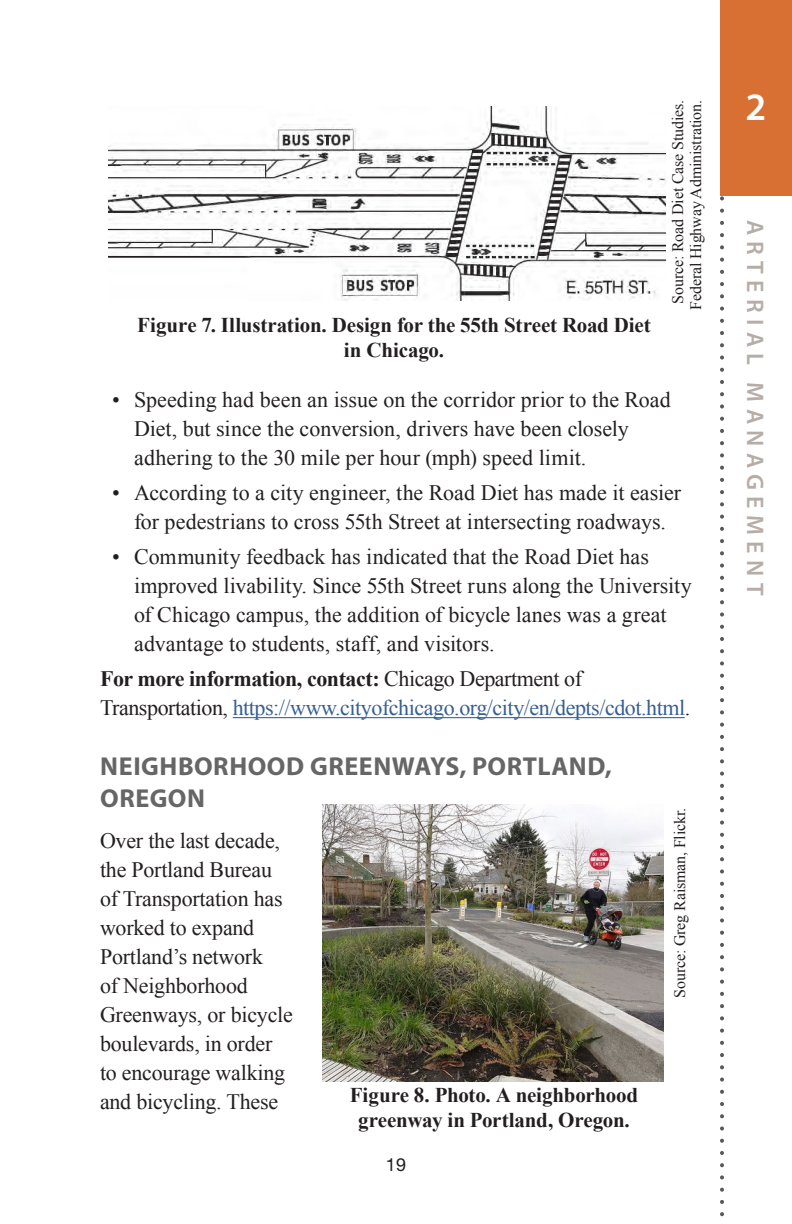
<style>
.page{position:relative;width:792px;height:1224px;background:#fff}
.page>*{position:absolute;margin:0;border:0;box-sizing:border-box;transform-origin:0 0}
.t1{font:600 38.8px "Myriad Pro";color:#fff}
.Heading_2{font:700 26px/32px "Myriad Pro";letter-spacing:.02em;color:#666}
.t2{font:600 24px "Myriad Pro";letter-spacing:.265em;color:#b7ada8}
.t3{font:22px/29px "Times New Roman";letter-spacing:-.005em;color:#231f20}
.t4{font:22px/29px "Times New Roman";letter-spacing:-.02em;color:#365f91}
.Figure_caption{font:700 21px/25.2px "Times New Roman";letter-spacing:-.01em;color:#231f20;text-align:center}
.t5{font:18px "Helvetica Neue LT Std";color:#231f20}
.t6{font:16px/18px "Times New Roman";letter-spacing:-.01em;color:#231f20;text-align:center}
.s1{font-weight:700;color:#231f20}
.s2{color:#231f20}
</style>
<div class="page">
<hr style="left:233px;top:717px;width:452px;height:1px;background:#365f91">
<img style="left:108px;top:107px;width:558px;height:194px">
<img style="left:322px;top:804px;width:342px;height:278px">
<svg style="left:720px;top:196px;width:4px;height:1021px"></svg>
<div style="left:720px;top:0;width:72px;height:196px;background:#d77032"></div>
<p class="Figure_caption" style="left:137px;top:312px;width:515px">Figure 7. Illustration. Design for the 55th Street Road Diet in Chicago.</p>
<p class="t6" style="left:668px;top:310px;width:211px;rotate:-90deg">Source: Road Diet Case Studies.<br>Federal Highway Administration.</p>
<p class="t3" style="left:134px;top:385px;width:538px;text-indent:-22px">• Speeding had been an issue on the corridor prior to the Road<br>Diet, but since the conversion, drivers have been closely adhering to the 30 mile per hour (mph) speed limit.</p>
<p class="t3" style="left:112px;top:478px;width:571px;text-align:center">• According to a city engineer, the Road Diet has made it easier for pedestrians to cross 55th Street at intersecting roadways.</p>
<p class="t3" style="left:134px;top:542px;width:559px;text-indent:-22px">• Community feedback has indicated that the Road Diet has improved livability. Since 55th Street runs along the University of Chicago campus, the addition of bicycle lanes was a great advantage to students, staff, and visitors.</p>
<p class="t4" style="left:100px;top:664px;width:592px"><span class="s1">For more information, contact:</span> <span class="s2">Chicago Department of<br>Transportation,</span> https://www.cityofchicago.org/city/en/depts/cdot.html<span class="s2">.</span></p>
<p class="Heading_2" style="left:100px;top:750px;width:513px">NEIGHBORHOOD GREENWAYS, PORTLAND,<br>OREGON</p>
<p class="t3" style="left:100px;top:826px;width:194px">Over the last decade, the Portland Bureau of Transportation has worked to expand<br>Portland’s network<br>of Neighborhood<br>Greenways, or bicycle boulevards, in order to encourage walking and bicycling. These</p>
<p class="t6" style="left:670px;top:998px;width:191px;rotate:-90deg">Source: Greg Raisman, Flickr.</p>
<p class="Figure_caption" style="left:350px;top:1082px;width:290px">Figure 8. Photo. A neighborhood greenway in Portland, Oregon.</p>
<p class="t5" style="left:386px;top:1154px;width:22px">19</p>
<h1 class="t1" style="left:746px;top:82px;width:22px">2</h1>
<p class="t2" style="left:770px;top:220px;width:377px;rotate:90deg">ARTERIAL MANAGEMENT</p>
</div>
